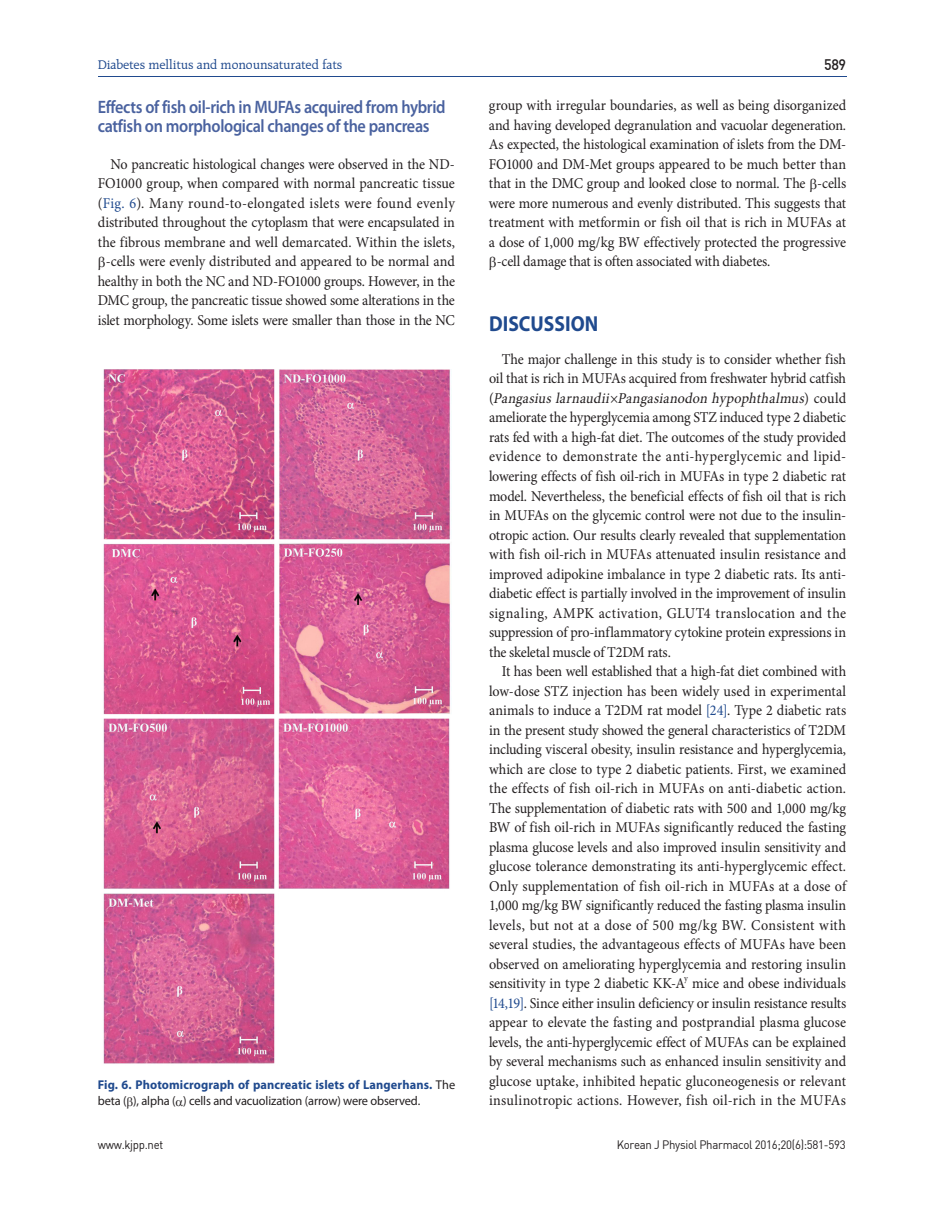
<style>
.page{position:relative;width:944px;height:1217px;background:#fff}
.page>*{position:absolute;margin:0;border:0;box-sizing:border-box;transform-origin:0 0}
.t1{font:700 21.75px "Myriad Pro";color:#204a8e;scale:.9 1}
.t2{font:600 18px/19.5px "Myriad Pro";letter-spacing:-.02em;color:#4a629f;scale:.9 1}
.t3{font:15px/19.5px "Minion Pro";letter-spacing:-.01em;color:#231f20;text-align:justify;scale:.94 1}
.t4{font:15px "Dinmed";color:#231f20;scale:.95 1}
.t5{font:13.5px "Raleigh BT";letter-spacing:-.01em;color:#204a8e}
.t6{font:12.75px/16.5px "Myriad Pro";letter-spacing:-.01em;color:#231f20}
.t7{font:12px "Dinreg";letter-spacing:-.025em;color:#231f20;scale:.95 1}
.t8{font:8.7px "Minion Pro";color:#231f20;scale:.94 1}
.s1{color:#204a8e}
.s2{font-weight:700;color:#204a8e}
.s3{font-style:italic}
</style>
<div class="page">
<hr style="left:98px;top:76px;width:748px;height:1px;background:#204a8e">
<img style="left:103px;top:369px;width:347px;height:695px">
<p class="t5" style="left:98px;top:56px;width:246px">Diabetes mellitus and monounsaturated fats</p>
<p class="t2" style="left:98px;top:97px;width:388px">Effects of fish oil-rich in MUFAs acquired from hybrid catfish on morphological changes of the pancreas</p>
<p class="t3" style="left:98px;top:154px;width:382px;text-align:right">No pancreatic histological changes were observed in the ND-FO1000 group, when compared with normal pancreatic tissue (<span class="s1">Fig. 6</span>). Many round-to-elongated islets were found evenly distributed throughout the cytoplasm that were encapsulated in the fibrous membrane and well demarcated. Within the islets, -cells were evenly distributed and appeared to be normal and healthy in both the NC and ND-FO1000 groups. However, in the DMC group, the pancreatic tissue showed some alterations in the islet morphology. Some islets were smaller than those in the NC</p>
<p class="t6" style="left:98px;top:1075px;width:359px"><span class="s2">Fig. 6. Photomicrograph of pancreatic islets of Langerhans.</span> The beta ( ), alpha ( ) cells and vacuolization (arrow) were observed.</p>
<p class="t4" style="left:824px;top:55px;width:25px">589</p>
<p class="t3" style="left:489px;top:96px;width:381px">group with irregular boundaries, as well as being disorganized</p>
<p class="t3" style="left:489px;top:115px;width:381px">and having developed degranulation and vacuolar degeneration.</p>
<p class="t3" style="left:489px;top:135px;width:381px">As expected, the histological examination of islets from the DM-</p>
<p class="t3" style="left:489px;top:154px;width:381px">FO1000 and DM-Met groups appeared to be much better than</p>
<p class="t3" style="left:489px;top:174px;width:381px">that in the DMC group and looked close to normal. The -cells</p>
<p class="t3" style="left:489px;top:193px;width:381px">were more numerous and evenly distributed. This suggests that</p>
<p class="t3" style="left:489px;top:213px;width:381px">treatment with metformin or fish oil that is rich in MUFAs at</p>
<p class="t3" style="left:489px;top:232px;width:381px">a dose of 1,000 mg/kg BW effectively protected the progressive</p>
<p class="t3" style="left:497px;top:252px;width:293px">-cell damage that is often associated with diabetes.</p>
<h1 class="t1" style="left:489px;top:309px;width:28px">Discussion</h1>
<p class="t3" style="left:489px;top:349px;width:382px;text-indent:13px">The major challenge in this study is to consider whether fish oil that is rich in MUFAs acquired from freshwater hybrid catfish ( <span class="s3">Pangasius larnaudii</span>× <span class="s3">Pangasianodon hypophthalmus</span>) c o u l d ameliorate the hyperglycemia among STZ induced type 2 diabetic rats fed with a high-fat diet. The outcomes of the study provided evidence to demonstrate the anti-hyperglycemic and lipid&shy;lowering effects of fish oil-rich in MUFAs in type 2 diabetic rat model. Nevertheless, the beneficial effects of fish oil that is rich in MUFAs on the glycemic control were not due to the insulin&shy;otropic action. Our results clearly revealed that supplementation with fish oil-rich in MUFAs attenuated insulin resistance and improved adipokine imbalance in type 2 diabetic rats. Its anti&shy;diabetic effect is partially involved in the improvement of insulin signaling, AMPK activation, GLUT4 translocation and the suppression of pro-inflammatory cytokine protein expressions in the skeletal muscle of T2DM rats.</p>
<p class="t3" style="left:489px;top:661px;width:382px;text-indent:13px">It has been well established that a high-fat diet combined with low-dose STZ injection has been widely used in experimental animals to induce a T2DM rat model <span class="s1">[24]</span>. Type 2 diabetic rats in the present study showed the general characteristics of T2DM including visceral obesity, insulin resistance and hyperglycemia, which are close to type 2 diabetic patients. First, we examined the effects of fish oil-rich in MUFAs on anti-diabetic action.<br>The supplementation of diabetic rats with 500 and 1,000 mg/kg BW of fish oil-rich in MUFAs significantly reduced the fasting plasma glucose levels and also improved insulin sensitivity and glucose tolerance demonstrating its anti-hyperglycemic effect.<br>Only supplementation of fish oil-rich in MUFAs at a dose of 1,000 mg/kg BW significantly reduced the fasting plasma insulin levels, but not at a dose of 500 mg/kg BW. Consistent with several studies, the advantageous effects of MUFAs have been observed on ameliorating hyperglycemia and restoring insulin sensitivity in type 2 diabetic KK-A</p>
<p class="t8" style="left:684px;top:972px;width:6px">y</p>
<p class="t3" style="left:489px;top:973px;width:382px;text-indent:203px">mice and obese individuals <span class="s1">[14,19]</span>. Since either insulin deficiency or insulin resistance results appear to elevate the fasting and postprandial plasma glucose levels, the anti-hyperglycemic effect of MUFAs can be explained by several mechanisms such as enhanced insulin sensitivity and glucose uptake, inhibited hepatic gluconeogenesis or relevant insulinotropic actions. However, fish oil-rich in the MUFAs</p>
<p class="t7" style="left:98px;top:1136px;width:70px">www.kjpp.net</p>
<p class="t7" style="left:617px;top:1136px;width:243px">Korean J Physiol Pharmacol 2016;20(6):581-593</p>
</div>
